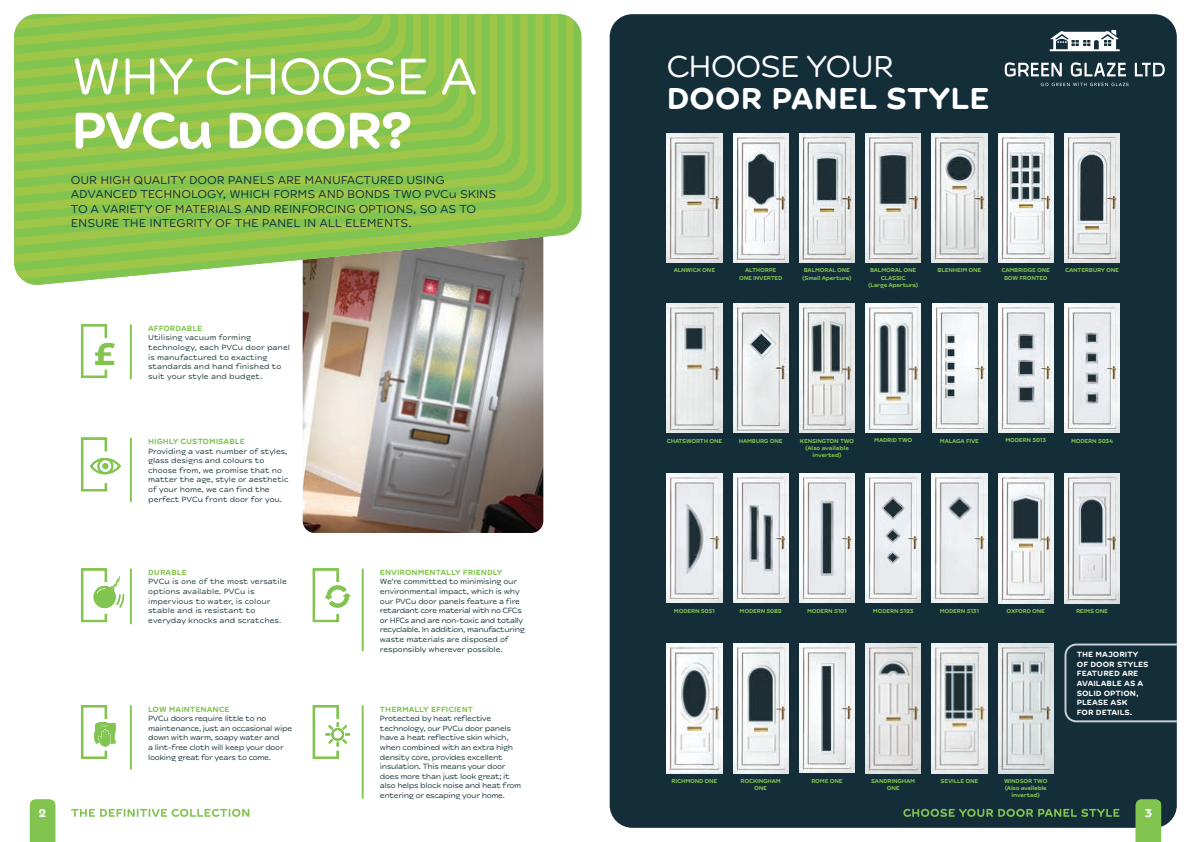
<style>
.page{position:relative;width:1191px;height:842px;background:#fff}
.page>*{position:absolute;margin:0;border:0;box-sizing:border-box;transform-origin:0 0}
.t1{font:54px "Farm New";letter-spacing:-.04em;color:#fff}
.t2{font:700 54px "Farm New";letter-spacing:-.04em;color:#fff}
.t3{font:700 32px "Farm New";letter-spacing:-.01em;color:#fff}
.t4{font:32px "Farm New";letter-spacing:-.04em;color:#fff}
.t5{font:12px/14.4px "Farm New";letter-spacing:-.01em;color:#142e39}
.t6{font:700 12px "Farm New";color:#fff}
.t7{font:8px/9.6px "Farm New";letter-spacing:-.025em;color:#142e39}
.t8{font:8px/9.6px "Farm New";color:#142e39}
.t9{font:700 8px "Farm New";color:#82c450}
.t10{font:700 8px/9.6px "Farm New";color:#fff}
.t11{font:700 6px/7.2px "Farm New";letter-spacing:-.04em;color:#82c450;text-align:center}
</style>
<div class="page">
<div style="left:609px;top:14px;width:567px;height:814px;background:#142e39;border-radius:23px"></div>
<img style="left:303px;top:285px;width:240px;height:248px">
<svg style="left:30px;top:799px;width:25px;height:43px"></svg>
<svg style="left:1135px;top:799px;width:26px;height:43px"></svg>
<svg style="left:71px;top:809px;width:178px;height:8px"></svg>
<svg style="left:903px;top:809px;width:216px;height:8px"></svg>
<svg style="left:14px;top:14px;width:567px;height:271px"></svg>
<svg style="left:579px;top:34px;width:2px;height:188px"></svg>
<svg style="left:16px;top:15px;width:557px;height:264px"></svg>
<svg style="left:14px;top:14px;width:544px;height:249px;background:#8fb45b"></svg>
<svg style="left:14px;top:14px;width:529px;height:232px;background:#8fc24d"></svg>
<svg style="left:14px;top:14px;width:514px;height:216px;background:#90c44b"></svg>
<svg style="left:14px;top:14px;width:498px;height:199px;background:#8fc44b"></svg>
<svg style="left:14px;top:14px;width:483px;height:182px;background:#8fc44b"></svg>
<svg style="left:14px;top:14px;width:468px;height:165px;background:#90c44b"></svg>
<svg style="left:14px;top:14px;width:453px;height:149px;background:#90c44b"></svg>
<svg style="left:14px;top:14px;width:437px;height:132px;background:#8fc44b"></svg>
<svg style="left:14px;top:14px;width:422px;height:115px;background:#90c44b"></svg>
<svg style="left:14px;top:14px;width:407px;height:99px;background:#90c44b"></svg>
<svg style="left:14px;top:14px;width:392px;height:82px;background:#90c54d"></svg>
<svg style="left:81px;top:324px;width:34px;height:54px"></svg>
<svg style="left:81px;top:437px;width:40px;height:54px"></svg>
<svg style="left:81px;top:568px;width:43px;height:54px"></svg>
<svg style="left:313px;top:705px;width:37px;height:54px"></svg>
<svg style="left:81px;top:705px;width:35px;height:54px"></svg>
<svg style="left:313px;top:568px;width:37px;height:54px"></svg>
<hr style="left:130px;top:324px;width:2px;height:55px;background:#82c450">
<hr style="left:130px;top:438px;width:2px;height:64px;background:#82c450">
<hr style="left:130px;top:568px;width:2px;height:56px;background:#82c450">
<hr style="left:362px;top:705px;width:2px;height:94px;background:#82c450">
<hr style="left:130px;top:705px;width:2px;height:65px;background:#82c450">
<hr style="left:362px;top:568px;width:2px;height:83px;background:#82c450">
<img style="left:667px;top:133px;width:55px;height:130px">
<img style="left:667px;top:303px;width:55px;height:130px">
<img style="left:667px;top:474px;width:55px;height:129px">
<img style="left:667px;top:643px;width:55px;height:130px">
<img style="left:932px;top:133px;width:55px;height:130px">
<img style="left:932px;top:303px;width:55px;height:130px">
<img style="left:932px;top:474px;width:55px;height:129px">
<img style="left:932px;top:643px;width:55px;height:130px">
<img style="left:799px;top:133px;width:55px;height:130px">
<img style="left:799px;top:303px;width:55px;height:130px">
<img style="left:799px;top:474px;width:55px;height:129px">
<img style="left:799px;top:644px;width:55px;height:129px">
<img style="left:1064px;top:133px;width:55px;height:130px">
<img style="left:1064px;top:303px;width:55px;height:130px">
<img style="left:1064px;top:473px;width:55px;height:130px">
<img style="left:733px;top:133px;width:55px;height:130px">
<img style="left:733px;top:303px;width:55px;height:130px">
<img style="left:733px;top:474px;width:55px;height:129px">
<img style="left:733px;top:643px;width:55px;height:130px">
<img style="left:998px;top:133px;width:55px;height:130px">
<img style="left:998px;top:303px;width:55px;height:130px">
<img style="left:998px;top:473px;width:55px;height:130px">
<img style="left:998px;top:643px;width:55px;height:130px">
<img style="left:865px;top:133px;width:55px;height:130px">
<img style="left:865px;top:303px;width:55px;height:130px">
<img style="left:865px;top:474px;width:55px;height:129px">
<img style="left:865px;top:643px;width:55px;height:130px">
<svg style="left:1064px;top:643px;width:113px;height:79px"></svg>
<svg style="left:1049px;top:30px;width:70px;height:21px"></svg>
<svg style="left:1004px;top:62px;width:57px;height:15px"></svg>
<svg style="left:1070px;top:62px;width:56px;height:15px"></svg>
<svg style="left:1134px;top:63px;width:30px;height:13px"></svg>
<svg style="left:1040px;top:83px;width:88px;height:3px"></svg>
<h1 class="t1" style="left:71px;top:44px;width:409px">WHY CHOOSE A</h1>
<h1 class="t2" style="left:71px;top:96px;width:343px">PVCu DOOR?</h1>
<h3 class="t5" style="left:71px;top:173px;width:427px">OUR HIGH QUALITY DOOR PANELS ARE MANUFACTURED USING ADVANCED TECHNOLOGY, WHICH FORMS AND BONDS TWO PVCu SKINS TO A VARIETY OF MATERIALS AND REINFORCING OPTIONS, SO AS TO ENSURE THE INTEGRITY OF THE PANEL IN ALL ELEMENTS.</h3>
<p class="t9" style="left:148px;top:323px;width:56px">AFFORDABLE</p>
<p class="t8" style="left:148px;top:333px;width:143px">Utilising vacuum forming technology, each PVCu door panel is manufactured to exacting standards and hand finished to suit your style and budget.</p>
<p class="t9" style="left:148px;top:436px;width:98px">HIGHLY CUSTOMISABLE</p>
<p class="t7" style="left:148px;top:446px;width:142px">Providing a vast number of styles, glass designs and colours to choose from, we promise that no matter the age, style or aesthetic of your home, we can find the perfect PVCu front door for you.</p>
<p class="t9" style="left:148px;top:567px;width:40px">DURABLE</p>
<p class="t8" style="left:148px;top:577px;width:140px">PVCu is one of the most versatile options available. PVCu is impervious to water, is colour stable and is resistant to everyday knocks and scratches.</p>
<p class="t9" style="left:148px;top:704px;width:83px">LOW MAINTENANCE</p>
<p class="t7" style="left:148px;top:714px;width:145px">PVCu doors require little to no maintenance, just an occasional wipe down with warm, soapy water and<br>a lint-free cloth will keep your door looking great for years to come.</p>
<p class="t9" style="left:380px;top:567px;width:124px">ENVIRONMENTALLY FRIENDLY</p>
<p class="t7" style="left:380px;top:577px;width:146px">We’re committed to minimising our environmental impact, which is why our PVCu door panels feature a fire retardant core material with no CFCs or HFCs and are non-toxic and totally recyclable. In addition, manufacturing waste materials are disposed of responsibly wherever possible.</p>
<p class="t9" style="left:380px;top:704px;width:95px">THERMALLY EFFICIENT</p>
<p class="t7" style="left:380px;top:714px;width:143px">Protected by heat reflective technology, our PVCu door panels have a heat reflective skin which, when combined with an extra high density core, provides excellent insulation. This means your door does more than just look great; it also helps block noise and heat from entering or escaping your home.</p>
<h2 class="t4" style="left:666px;top:47px;width:229px">CHOOSE YOUR</h2>
<h2 class="t3" style="left:666px;top:77px;width:325px">DOOR PANEL STYLE</h2>
<p class="t11" style="left:674px;top:267px;width:43px">ALNWICK ONE</p>
<p class="t11" style="left:739px;top:267px;width:45px">ALTHORPE<br>ONE INVERTED</p>
<p class="t11" style="left:802px;top:267px;width:51px;text-align:left">BALMORAL ONE (Small Aperture)</p>
<p class="t11" style="left:868px;top:267px;width:52px">BALMORAL ONE<br>CLASSIC<br>(Large Aperture)</p>
<p class="t11" style="left:937px;top:267px;width:45px">BLENHEIM ONE</p>
<p class="t11" style="left:1001px;top:267px;width:50px">CAMBRIDGE ONE<br>BOW FRONTED</p>
<p class="t11" style="left:1065px;top:267px;width:55px">CANTERBURY ONE</p>
<p class="t11" style="left:666px;top:437px;width:57px">CHATSWORTH ONE</p>
<p class="t11" style="left:739px;top:437px;width:45px">HAMBURG ONE</p>
<p class="t11" style="left:800px;top:437px;width:56px">KENSINGTON TWO (Also available inverted)</p>
<p class="t11" style="left:874px;top:437px;width:40px">MADRID TWO</p>
<p class="t11" style="left:940px;top:437px;width:41px">MALAGA FIVE</p>
<p class="t11" style="left:1005px;top:437px;width:42px">MODERN 5013</p>
<p class="t11" style="left:1071px;top:437px;width:43px">MODERN 5034</p>
<p class="t11" style="left:674px;top:607px;width:43px">MODERN 5051</p>
<p class="t11" style="left:739px;top:607px;width:44px">MODERN 5082</p>
<p class="t11" style="left:807px;top:607px;width:41px">MODERN 5101</p>
<p class="t11" style="left:873px;top:607px;width:42px">MODERN 5123</p>
<p class="t11" style="left:939px;top:607px;width:41px">MODERN 5131</p>
<p class="t11" style="left:1006px;top:607px;width:40px">OXFORD ONE</p>
<p class="t11" style="left:671px;top:777px;width:47px">RICHMOND ONE</p>
<p class="t11" style="left:740px;top:777px;width:42px">ROCKINGHAM<br>ONE</p>
<p class="t11" style="left:811px;top:777px;width:33px">ROME ONE</p>
<p class="t11" style="left:871px;top:777px;width:46px">SANDRINGHAM<br>ONE</p>
<p class="t11" style="left:940px;top:777px;width:39px">SEVILLE ONE</p>
<p class="t11" style="left:1004px;top:777px;width:45px">WINDSOR TWO (Also available inverted)</p>
<p class="t11" style="left:1076px;top:607px;width:34px">REIMS ONE</p>
<p class="t10" style="left:1076px;top:650px;width:73px">THE MAJORITY<br>OF DOOR STYLES<br>FEATURED ARE<br>AVAILABLE AS A<br>SOLID OPTION,<br>PLEASE ASK<br>FOR DETAILS.</p>
<h3 class="t6" style="left:39px;top:805px;width:9px">2</h3>
<h3 class="t6" style="left:1144px;top:805px;width:9px">3</h3>
</div>
